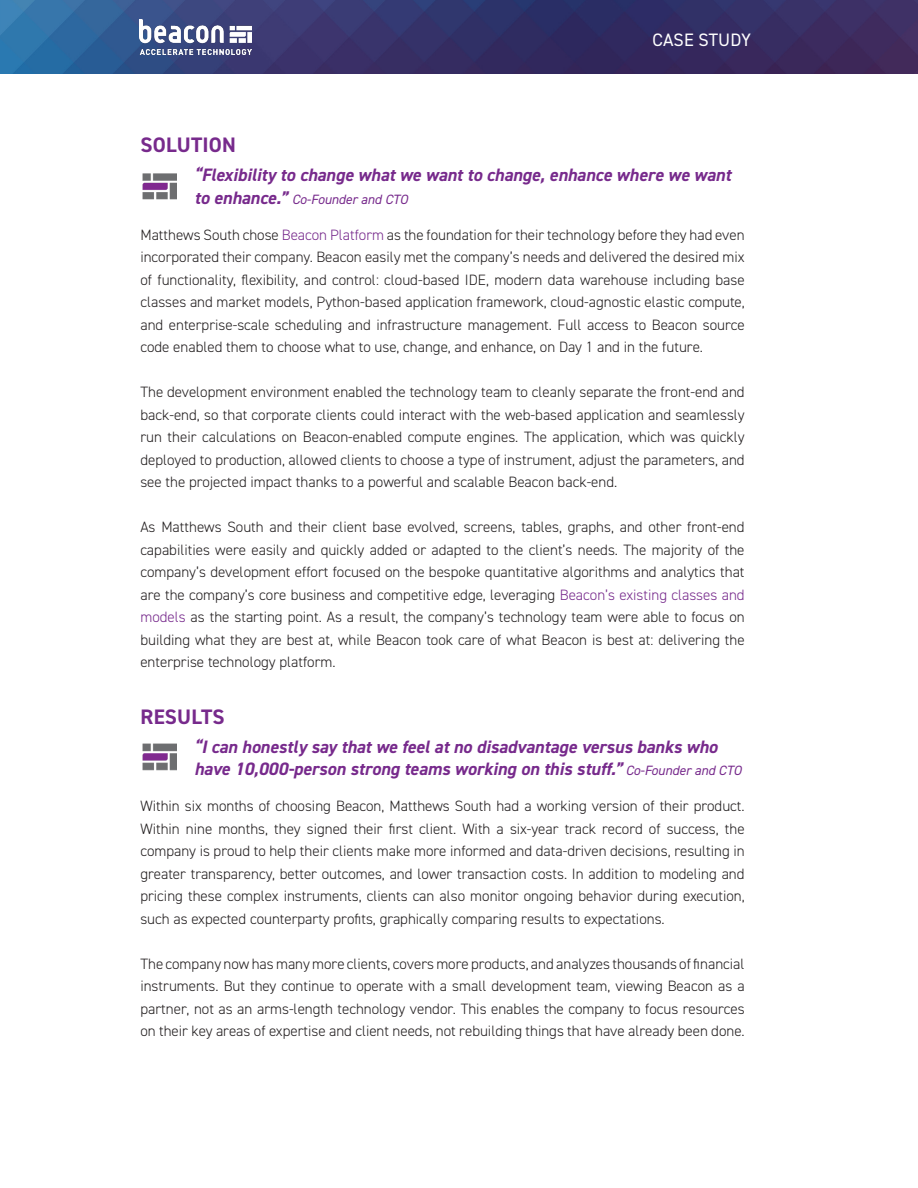
<style>
.page{position:relative;width:918px;height:1188px;background:#fff}
.page>*{position:absolute;margin:0;border:0;box-sizing:border-box;transform-origin:0 0}
.t1{font:700 21px "DIN2014";letter-spacing:.01em;color:#772a8c}
.t2{font:italic 700 18px/22.5px "DIN2014";color:#772a8c}
.t3{font:18px "DIN2014";letter-spacing:.01em;color:#fff}
.t4{font:300 15px/22.5px "DIN2014";color:#231f20;text-align:justify}
.t5{font:italic 13.5px "DIN2014";color:#772a8c}
.s1{font-weight:700;font-size:18px}
.s2{color:#772a8c}
.s3{font-weight:400;font-size:13.5px}
</style>
<div class="page">
<img style="left:142px;top:173px;width:35px;height:27px">
<img style="left:142px;top:743px;width:35px;height:28px">
<img style="left:0;top:0;width:918px;height:73px">
<img style="left:140px;top:19px;width:112px;height:35px">
<p class="t3" style="left:652px;top:28px;width:100px">CASE STUDY</p>
<p class="t1" style="left:141px;top:131px;width:97px">SOLUTION</p>
<p class="t2" style="left:194px;top:164px;width:538px">“Flexibility to change what we want to change, enhance where we want</p>
<p class="t5" style="left:194px;top:191px;width:215px"><span class="s1">to enhance.”</span> Co-Founder and CTO</p>
<p class="t4" style="left:140px;top:223px;width:606px">Matthews South chose <span class="s2">Beacon Platform</span> as the foundation for their technology before they had even incorporated their company. Beacon easily met the company’s needs and delivered the desired mix of functionality, flexibility, and control: cloud-based IDE, modern data warehouse including base classes and market models, Python-based application framework, cloud-agnostic elastic compute, and enterprise-scale scheduling and infrastructure management. Full access to Beacon source code enabled them to choose what to use, change, and enhance, on Day 1 and in the future.</p>
<p class="t4" style="left:140px;top:381px;width:606px">The development environment enabled the technology team to cleanly separate the front-end and back-end, so that corporate clients could interact with the web-based application and seamlessly run their calculations on Beacon-enabled compute engines. The application, which was quickly deployed to production, allowed clients to choose a type of instrument, adjust the parameters, and see the projected impact thanks to a powerful and scalable Beacon back-end.</p>
<p class="t4" style="left:140px;top:516px;width:606px">As Matthews South and their client base evolved, screens, tables, graphs, and other front-end capabilities were easily and quickly added or adapted to the client’s needs. The majority of the company’s development effort focused on the bespoke quantitative algorithms and analytics that are the company’s core business and competitive edge, leveraging <span class="s2">Beacon’s existing classes and models</span> as the starting point. As a result, the company’s technology team were able to focus on building what they are best at, while Beacon took care of what Beacon is best at: delivering the enterprise technology platform.</p>
<p class="t1" style="left:141px;top:702px;width:86px">RESULTS</p>
<p class="t2" style="left:194px;top:735px;width:549px">“I can honestly say that we feel at no disadvantage versus banks who have 10,000-person strong teams working on this stuff.” <span class="s3">Co-Founder and CTO</span></p>
<p class="t4" style="left:140px;top:795px;width:606px">Within six months of choosing Beacon, Matthews South had a working version of their product.<br>Within nine months, they signed their first client. With a six-year track record of success, the company is proud to help their clients make more informed and data-driven decisions, resulting in greater transparency, better outcomes, and lower transaction costs. In addition to modeling and pricing these complex instruments, clients can also monitor ongoing behavior during execution, such as expected counterparty profits, graphically comparing results to expectations.</p>
<p class="t4" style="left:140px;top:952px;width:606px">The company now has many more clients, covers more products, and analyzes thousands of financial instruments. But they continue to operate with a small development team, viewing Beacon as a partner, not as an arms-length technology vendor. This enables the company to focus resources on their key areas of expertise and client needs, not rebuilding things that have already been done.</p>
</div>
